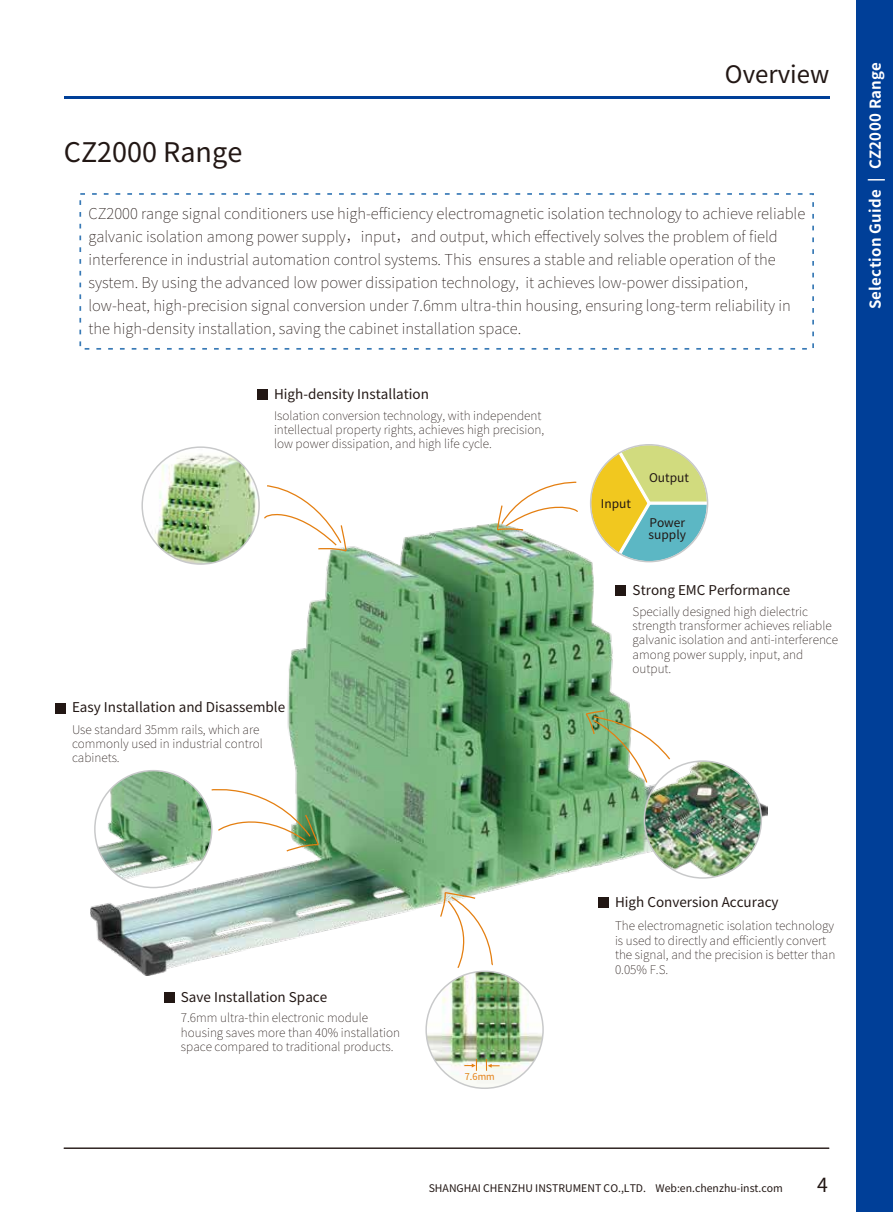
<style>
.page{position:relative;width:893px;height:1212px;background:#fff}
.page>*{position:absolute;margin:0;border:0;box-sizing:border-box;transform-origin:0 0}
.t1{font:27px "Source Han Sans CN";color:#221714}
.t2{font:24px "Source Han Sans CN";color:#221714}
.t3{font:19.5px "Source Han Sans CN";color:#221714}
.t4{font:200 15px/23px "Source Han Sans CN";color:#221714}
.t5{font:700 15px "Source Han Sans CN";letter-spacing:.02em;color:#fff}
.t6{font:13.5px "Source Han Sans CN";color:#221714}
.t7{font:200 12px/14.4px "Source Han Sans CN";color:#221714}
.t8{font:12px/11.4px "Source Han Sans CN";color:#221714}
.t9{font:10.5px "Source Han Sans CN";color:#221714}
.t10{font:9.3px "Source Han Sans CN";color:#e47f11}
</style>
<div class="page">
<img style="left:90px;top:524px;width:677px;height:452px">
<div style="left:857px;top:0;width:36px;height:1212px;background:#003f98"></div>
<img style="left:584px;top:709px;width:87px;height:75px">
<svg style="left:439px;top:891px;width:56px;height:78px"></svg>
<img style="left:142px;top:447px;width:117px;height:117px;border-radius:58px">
<img style="left:644px;top:761px;width:117px;height:117px;border-radius:58px">
<div style="left:55px;top:703px;width:10px;height:10px;background:#221714"></div>
<div style="left:615px;top:585px;width:11px;height:10px;background:#221714"></div>
<svg style="left:496px;top:445px;width:211px;height:124px"></svg>
<div style="left:257px;top:390px;width:10px;height:10px;background:#221714"></div>
<img style="left:426px;top:971px;width:117px;height:117px;border-radius:58px">
<svg style="left:464px;top:1059px;width:13px;height:12px"></svg>
<svg style="left:486px;top:1059px;width:14px;height:12px"></svg>
<div style="left:598px;top:897px;width:11px;height:11px;background:#221714"></div>
<svg style="left:210px;top:782px;width:110px;height:70px"></svg>
<svg style="left:264px;top:485px;width:84px;height:67px"></svg>
<hr style="left:64px;top:97px;width:765px;height:2px;background:#003f98">
<hr style="left:64px;top:1148px;width:765px;height:1px;background:#221714">
<div style="left:79px;top:193px;width:735px;height:157px;border:2px dashed #397ab6"></div>
<div style="left:164px;top:992px;width:10px;height:11px;background:#221714"></div>
<img style="left:95px;top:771px;width:117px;height:116px;border-radius:58px">
<h1 class="t1" style="left:64px;top:137px;width:180px">CZ2000 Range</h1>
<h2 class="t2" style="left:725px;top:60px;width:106px">Overview</h2>
<p class="t4" style="left:88px;top:202px;width:718px">CZ2000 range signal conditioners use high-efficiency electromagnetic isolation technology to achieve reliable galvanic isolation among power supply，input，and output, which effectively solves the problem of field interference in industrial automation control systems. This ensures a stable and reliable operation of the system. By using the advanced low power dissipation technology, it achieves low-power dissipation, low-heat, high-precision signal conversion under 7.6mm ultra-thin housing, ensuring long-term reliability in the high-density installation, saving the cabinet installation space.</p>
<p class="t6" style="left:274px;top:387px;width:157px">High-density Installation</p>
<p class="t7" style="left:274px;top:408px;width:272px">Isolation conversion technology, with independent intellectual property rights, achieves high precision, low power dissipation, and high life cycle.</p>
<p class="t6" style="left:72px;top:700px;width:215px">Easy Installation and Disassemble</p>
<p class="t7" style="left:72px;top:722px;width:192px">Use standard 35mm rails, which are commonly used in industrial control cabinets.</p>
<p class="t8" style="left:601px;top:498px;width:32px">Input</p>
<p class="t8" style="left:649px;top:472px;width:41px">Output</p>
<p class="t8" style="left:649px;top:517px;width:39px">Power supply</p>
<p class="t6" style="left:633px;top:583px;width:159px">Strong EMC Performance</p>
<p class="t7" style="left:633px;top:604px;width:207px">Specially designed high dielectric strength transformer achieves reliable galvanic isolation and anti-interference among power supply, input, and output.</p>
<p class="t5" style="left:867px;top:309px;width:249px;rotate:-90deg">Selection Guide | CZ2000 Range</p>
<p class="t6" style="left:181px;top:989px;width:148px">Save Installation Space</p>
<p class="t7" style="left:181px;top:1011px;width:221px">7.6mm ultra-thin electronic module housing saves more than 40% installation space compared to traditional products.</p>
<p class="t10" style="left:465px;top:1071px;width:32px;rotate:-1deg">7.6mm</p>
<p class="t6" style="left:615px;top:894px;width:165px">High Conversion Accuracy</p>
<p class="t7" style="left:615px;top:919px;width:222px">The electromagnetic isolation technology is used to directly and efficiently convert the signal, and the precision is better than 0.05% F.S.</p>
<p class="t9" style="left:429px;top:1182px;width:356px">SHANGHAI CHENZHU INSTRUMENT CO.,LTD. Web:en.chenzhu-inst.com</p>
<h3 class="t3" style="left:817px;top:1174px;width:12px">4</h3>
</div>
